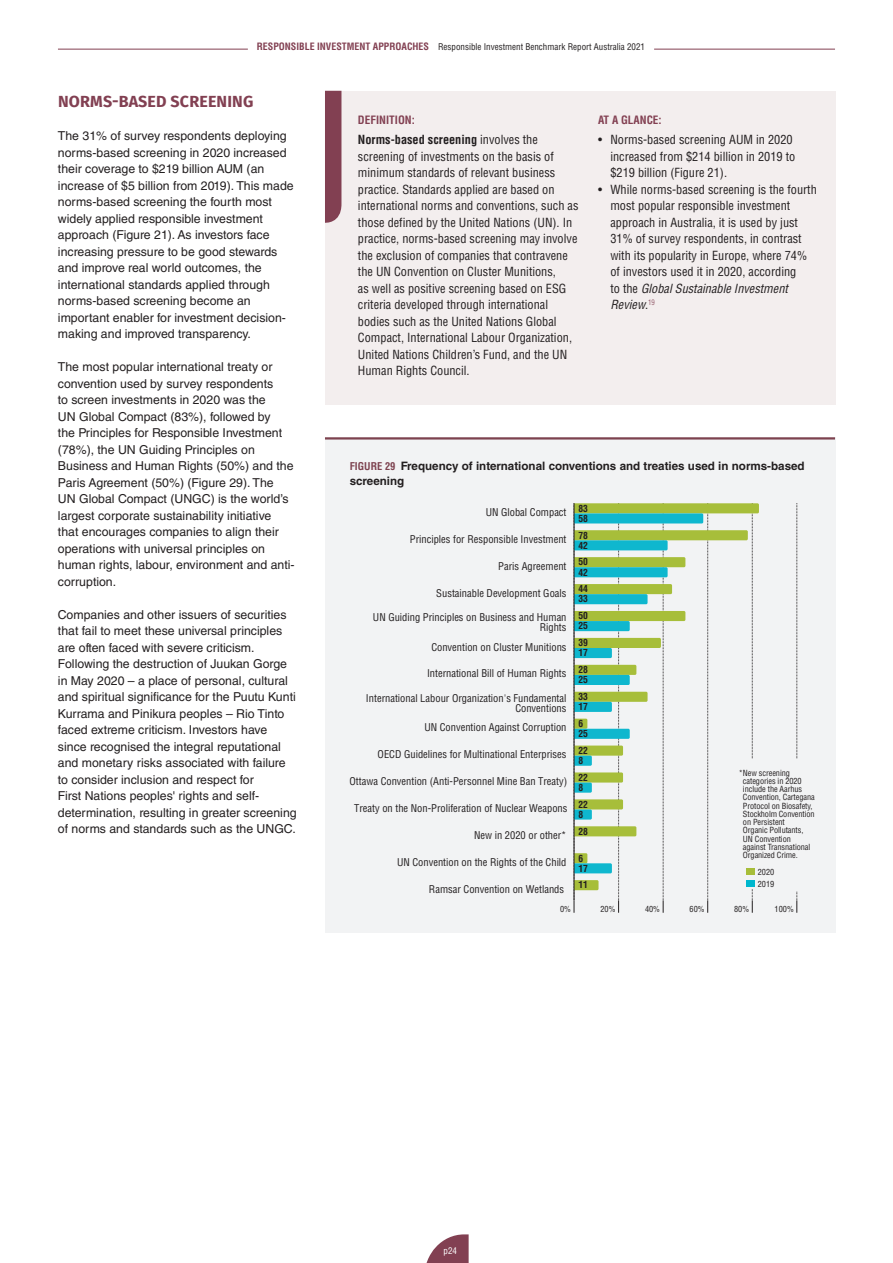
<style>
.page{position:relative;width:893px;height:1263px;background:#fff}
.page>*{position:absolute;margin:0;border:0;box-sizing:border-box;transform-origin:0 0}
.Head_B__nxtPg{font:700 16.05px "Fira Sans";letter-spacing:.01em;color:#824052}
.Body__a1{font:12.3px/16.5px "Helvetica LT Std";color:#231f20}
.PullOut_Body__a1{font:condensed 12.3px/16.5px "Helvetica LT Std";color:#231f20}
.Body{font:12.3px/16.5px "Helvetica LT Std";color:#231f20}
.t1{font:700 11.7px/14.4px "Helvetica LT Std";color:#231f20}
.PullOut_Head_Bb{font:700 condensed 11.25px "Helvetica LT Std";color:#824052}
.t2{font:condensed 10.5px/10.5px "Helvetica LT Std";color:#231f20;text-align:right}
.t3{font:700 condensed 9.6px "Helvetica LT Std";color:#231f20}
.t4{font:condensed 9px "Helvetica LT Std";color:#231f20}
.t5{font:condensed 9px "Helvetica LT Std";color:#fff}
.t6{font:condensed 8.25px/8.2px "Helvetica LT Std";letter-spacing:-.01em;color:#231f20}
.s1{font-weight:700;font-size:9.9px;color:#824052}
.s2{font-weight:700}
.s3{font-style:italic}
.s4{font-stretch:condensed;font-size:10.5px;color:#7d424f}
</style>
<div class="page">
<svg style="left:426px;top:1234px;width:43px;height:29px"></svg>
<div style="left:325px;top:91px;width:510px;height:313px;background:#f3eeee"></div>
<div style="left:325px;top:91px;width:16px;height:132px;background:#824052"></div>
<div style="left:325px;top:437px;width:510px;height:495px;background:#f2f3f4"></div>
<hr style="left:325px;top:437px;width:510px;height:3px;background:#7d424f">
<svg style="left:574px;top:503px;width:185px;height:410px"></svg>
<svg style="left:797px;top:503px;width:1px;height:410px"></svg>
<hr style="left:574px;top:503px;width:1px;height:397px;background:#231f20">
<div style="left:736px;top:759px;width:79px;height:130px;background:#f2f3f4"></div>
<div style="left:755px;top:866px;width:60px;height:25px;background:#f2f3f4"></div>
<div style="left:746px;top:868px;width:9px;height:7px;background:#a7bd39"></div>
<div style="left:746px;top:881px;width:9px;height:6px;background:#00b7ce"></div>
<hr style="left:58px;top:49px;width:777px;height:1px;background:#824052">
<div style="left:248px;top:41px;width:406px;height:12px;background:#fff"></div>
<p class="t4" style="left:257px;top:41px;width:390px"><span class="s1">RESPONSIBLE INVESTMENT APPROACHES</span> Responsible Investment Benchmark Report Australia 2021</p>
<p class="Head_B__nxtPg" style="left:58px;top:88px;width:197px">NORMS-BASED SCREENING</p>
<p class="Body__a1" style="left:58px;top:128px;width:237px">The 31% of survey respondents deploying norms-based screening in 2020 increased their coverage to $219 billion AUM (an increase of $5 billion from 2019). This made norms-based screening the fourth most widely applied responsible investment approach (Figure 21). As investors face increasing pressure to be good stewards and improve real world outcomes, the international standards applied through norms-based screening become an important enabler for investment decision&shy;making and improved transparency.</p>
<p class="Body__a1" style="left:58px;top:359px;width:238px">The most popular international treaty or convention used by survey respondents<br>to screen investments in 2020 was the<br>UN Global Compact (83%), followed by<br>the Principles for Responsible Investment (78%), the UN Guiding Principles on Business and Human Rights (50%) and the Paris Agreement (50%) (Figure 29). The UN Global Compact (UNGC) is the world’s largest corporate sustainability initiative that encourages companies to align their operations with universal principles on human rights, labour, environment and anti&shy;corruption.</p>
<p class="Body" style="left:58px;top:606px;width:240px">Companies and other issuers of securities that fail to meet these universal principles are often faced with severe criticism.<br>Following the destruction of Juukan Gorge in May 2020 – a place of personal, cultural and spiritual significance for the Puutu Kunti Kurrama and Pinikura peoples – Rio Tinto faced extreme criticism. Investors have since recognised the integral reputational and monetary risks associated with failure to consider inclusion and respect for<br>First Nations peoples' rights and self&shy;determination, resulting in greater screening of norms and standards such as the UNGC.</p>
<p class="PullOut_Head_Bb" style="left:358px;top:113px;width:58px">DEFINITION:</p>
<p class="PullOut_Body__a1" style="left:358px;top:132px;width:222px"><span class="s2">NORMS-BASED SCREENING</span> involves the screening of investments on the basis of minimum standards of relevant business practice. Standards applied are based on international norms and conventions, such as those defined by the United Nations (UN). In practice, norms-based screening may involve the exclusion of companies that contravene the UN Convention on Cluster Munitions,<br>as well as positive screening based on ESG criteria developed through international bodies such as the United Nations Global Compact, International Labour Organization, United Nations Children’s Fund, and the UN Human Rights Council.</p>
<p class="PullOut_Head_Bb" style="left:598px;top:113px;width:65px">AT A GLANCE:</p>
<p class="PullOut_Body__a1" style="left:610px;top:132px;width:186px;text-indent:-12px">• Norms-based screening AUM in 2020 increased from $214 billion in 2019 to $219 billion (Figure 21).</p>
<p class="PullOut_Body__a1" style="left:610px;top:181px;width:208px;text-indent:-12px">• While norms-based screening is the fourth most popular responsible investment approach in Australia, it is used by just 31% of survey respondents, in contrast with its popularity in Europe, where 74% of investors used it in 2020, according<br>to the <span class="s3">Global Sustainable Investment Review</span>.<sup>19</sup></p>
<p class="t1" style="left:350px;top:459px;width:456px"><span class="s4">FIGURE 29</span> Frequency of international conventions and treaties used in norms-based screening</p>
<p class="t2" style="left:486px;top:507px;width:82px">UN Global Compact</p>
<p class="t2" style="left:410px;top:534px;width:158px">Principles for Responsible Investment</p>
<p class="t2" style="left:498px;top:560px;width:70px">Paris Agreement</p>
<p class="t2" style="left:436px;top:587px;width:132px">Sustainable Development Goals</p>
<p class="t2" style="left:373px;top:612px;width:195px">UN Guiding Principles on Business and Human<br>Rights</p>
<p class="t2" style="left:431px;top:641px;width:137px">Convention on Cluster Munitions</p>
<p class="t2" style="left:427px;top:668px;width:141px">International Bill of Human Rights</p>
<p class="t2" style="left:366px;top:692px;width:202px">International Labour Organization's Fundamental<br>Conventions</p>
<p class="t2" style="left:424px;top:722px;width:144px">UN Convention Against Corruption</p>
<p class="t2" style="left:378px;top:749px;width:190px">OECD Guidelines for Multinational Enterprises</p>
<p class="t2" style="left:350px;top:776px;width:219px">Ottawa Convention (Anti-Personnel Mine Ban Treaty)</p>
<p class="t2" style="left:354px;top:803px;width:215px">Treaty on the Non-Proliferation of Nuclear Weapons</p>
<p class="t2" style="left:474px;top:830px;width:94px">New in 2020 or other*</p>
<p class="t2" style="left:397px;top:857px;width:171px">UN Convention on the Rights of the Child</p>
<p class="t2" style="left:429px;top:883px;width:137px">Ramsar Convention on Wetlands</p>
<p class="t3" style="left:578px;top:502px;width:11px">83</p>
<p class="t3" style="left:578px;top:529px;width:11px">78</p>
<p class="t3" style="left:578px;top:556px;width:11px">50</p>
<p class="t3" style="left:578px;top:583px;width:11px">44</p>
<p class="t3" style="left:578px;top:610px;width:11px">50</p>
<p class="t3" style="left:578px;top:637px;width:11px">39</p>
<p class="t3" style="left:578px;top:664px;width:11px">28</p>
<p class="t3" style="left:578px;top:690px;width:11px">33</p>
<p class="t3" style="left:578px;top:717px;width:6px">6</p>
<p class="t3" style="left:578px;top:744px;width:11px">22</p>
<p class="t3" style="left:578px;top:771px;width:11px">22</p>
<p class="t3" style="left:578px;top:798px;width:11px">22</p>
<p class="t3" style="left:578px;top:825px;width:11px">28</p>
<p class="t3" style="left:578px;top:852px;width:6px">6</p>
<p class="t3" style="left:578px;top:879px;width:11px">11</p>
<p class="t3" style="left:578px;top:512px;width:11px">58</p>
<p class="t3" style="left:578px;top:539px;width:11px">42</p>
<p class="t3" style="left:578px;top:566px;width:11px">42</p>
<p class="t3" style="left:578px;top:593px;width:11px">33</p>
<p class="t3" style="left:578px;top:620px;width:11px">25</p>
<p class="t3" style="left:578px;top:647px;width:11px">17</p>
<p class="t3" style="left:578px;top:674px;width:11px">25</p>
<p class="t3" style="left:578px;top:701px;width:11px">17</p>
<p class="t3" style="left:578px;top:727px;width:11px">25</p>
<p class="t3" style="left:578px;top:754px;width:6px">8</p>
<p class="t3" style="left:578px;top:781px;width:6px">8</p>
<p class="t3" style="left:578px;top:808px;width:6px">8</p>
<p class="t3" style="left:578px;top:862px;width:11px">17</p>
<p class="t6" style="left:743px;top:768px;width:73px;text-indent:-4px">* New screening categories in 2020 include the Aarhus<br>Convention, Cartegana<br>Protocol on Biosafety,<br>Stockholm Convention on Persistent<br>Organic Pollutants,<br>UN Convention against Transnational<br>Organized Crime.</p>
<p class="t6" style="left:758px;top:865px;width:18px;line-height:12.3px">2020<br>2019</p>
<p class="t6" style="left:560px;top:905px;width:12px">0%</p>
<p class="t6" style="left:600px;top:905px;width:17px">20%</p>
<p class="t6" style="left:645px;top:905px;width:17px">40%</p>
<p class="t6" style="left:690px;top:905px;width:17px">60%</p>
<p class="t6" style="left:734px;top:905px;width:17px">80%</p>
<p class="t6" style="left:775px;top:905px;width:21px">100%</p>
<p class="t5" style="left:444px;top:1245px;width:15px">p24</p>
</div>
